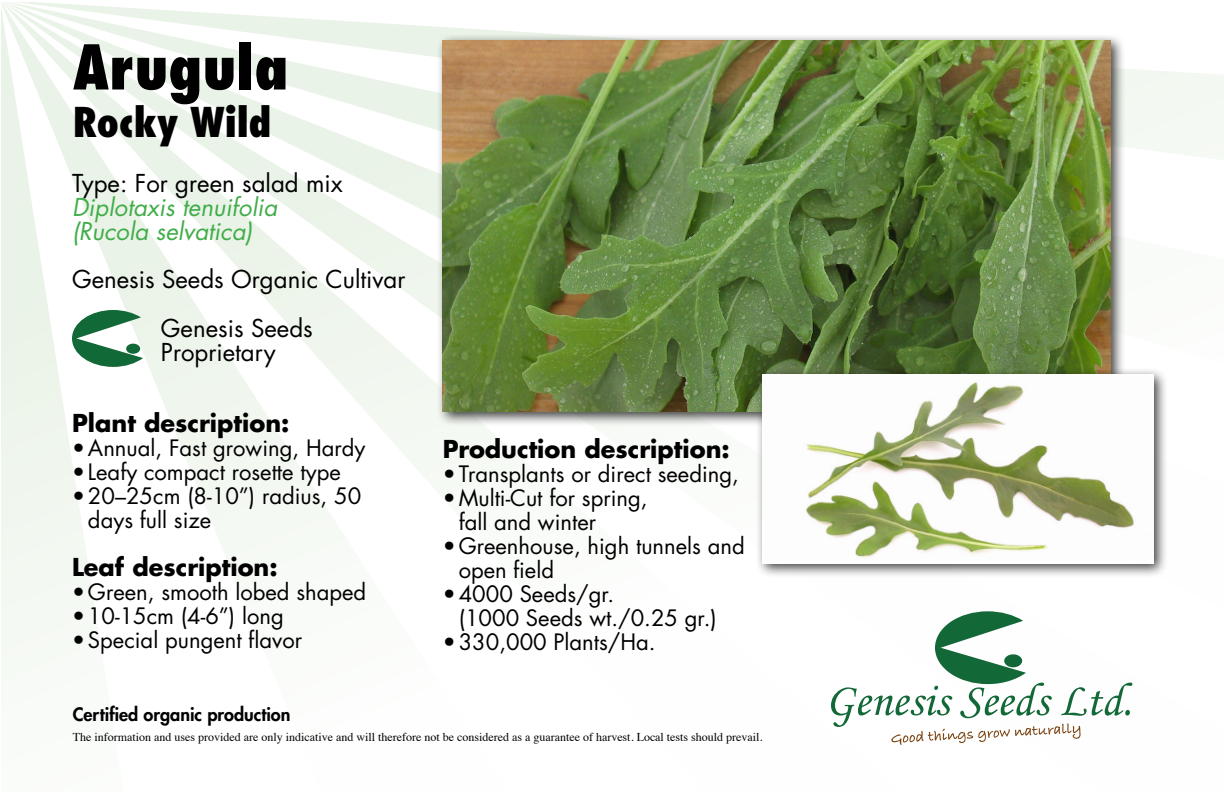
<style>
.page{position:relative;width:1224px;height:792px;background:#fff}
.page>*{position:absolute;margin:0;border:0;box-sizing:border-box;transform-origin:0 0}
.t1{font:800 condensed 60px "Futura Std";color:#000}
.t2{font:800 condensed 40px "Futura Std";color:#000}
.t3{font:24px/24px "Futura Std";color:#000}
.t4{font:700 24px "Futura Std";color:#000}
.t5{font:italic 24px/24px "Futura Std";color:#41ad49}
.t6{font:22px/24px "Futura Std";color:#000}
.t7{font:800 18px "Futura Std";color:#000}
.t8{font:12px "Times";color:#000}
</style>
<div class="page">
<svg style="left:1126px;top:69px;width:98px;height:617px"></svg>
<svg style="left:321px;top:20px;width:212px;height:506px"></svg>
<svg style="left:1px;top:2px;width:320px;height:658px"></svg>
<svg style="left:72px;top:310px;width:71px;height:57px"></svg>
<div style="left:126px;top:344px;width:14px;height:10px;background:#126938;border-radius:50%"></div>
<svg style="left:831px;top:611px;width:301px;height:134px"></svg>
<div style="left:436px;top:33px;width:690px;height:394px;background:#000;opacity:.75"></div>
<img style="left:443px;top:40px;width:668px;height:372px">
<div style="left:755px;top:367px;width:414px;height:211px;background:#000;opacity:.75"></div>
<img style="left:762px;top:374px;width:391px;height:189px">
<h1 class="t1" style="left:73px;top:30px;width:217px">Arugula</h1>
<h2 class="t2" style="left:73px;top:98px;width:200px">Rocky Wild</h2>
<p class="t3" style="left:72px;top:171px;width:272px">Type: For green salad mix</p>
<p class="t5" style="left:72px;top:195px;width:207px">Diplotaxis tenuifolia (Rucola selvatica)</p>
<p class="t3" style="left:72px;top:267px;width:335px">Genesis Seeds Organic Cultivar</p>
<p class="t3" style="left:161px;top:316px;width:153px">Genesis Seeds<br>Proprietary</p>
<p class="t4" style="left:72px;top:407px;width:219px">Plant description:</p>
<p class="t6" style="left:72px;top:436px;width:295px">• Annual, Fast growing, Hardy</p>
<p class="t6" style="left:72px;top:460px;width:270px">• Leafy compact rosette type</p>
<p class="t6" style="left:88px;top:484px;width:275px;text-indent:-16px">• 20–25cm (8-10”) radius, 50 days full size</p>
<p class="t4" style="left:72px;top:551px;width:207px">Leaf description:</p>
<p class="t6" style="left:72px;top:580px;width:296px">• Green, smooth lobed shaped</p>
<p class="t6" style="left:72px;top:604px;width:213px">• 10-15cm (4-6”) long</p>
<p class="t6" style="left:72px;top:628px;width:232px">• Special pungent flavor</p>
<p class="t7" style="left:73px;top:703px;width:219px">Certified organic production</p>
<p class="t4" style="left:443px;top:433px;width:289px">Production description:</p>
<p class="t6" style="left:443px;top:462px;width:298px">• Transplants or direct seeding,</p>
<p class="t6" style="left:459px;top:486px;width:190px;text-indent:-16px">• Multi-Cut for spring, fall and winter</p>
<p class="t6" style="left:459px;top:534px;width:288px;text-indent:-16px">• Greenhouse, high tunnels and open field</p>
<p class="t6" style="left:459px;top:582px;width:260px;text-indent:-16px">• 4000 Seeds/gr.<br>(1000 Seeds wt./0.25 gr.)</p>
<p class="t6" style="left:443px;top:630px;width:215px">• 330,000 Plants/Ha.</p>
<p class="t8" style="left:73px;top:725px;width:691px">The information and uses provided are only indicative and will therefore not be considered as a guarantee of harvest. Local tests should prevail.</p>
</div>
